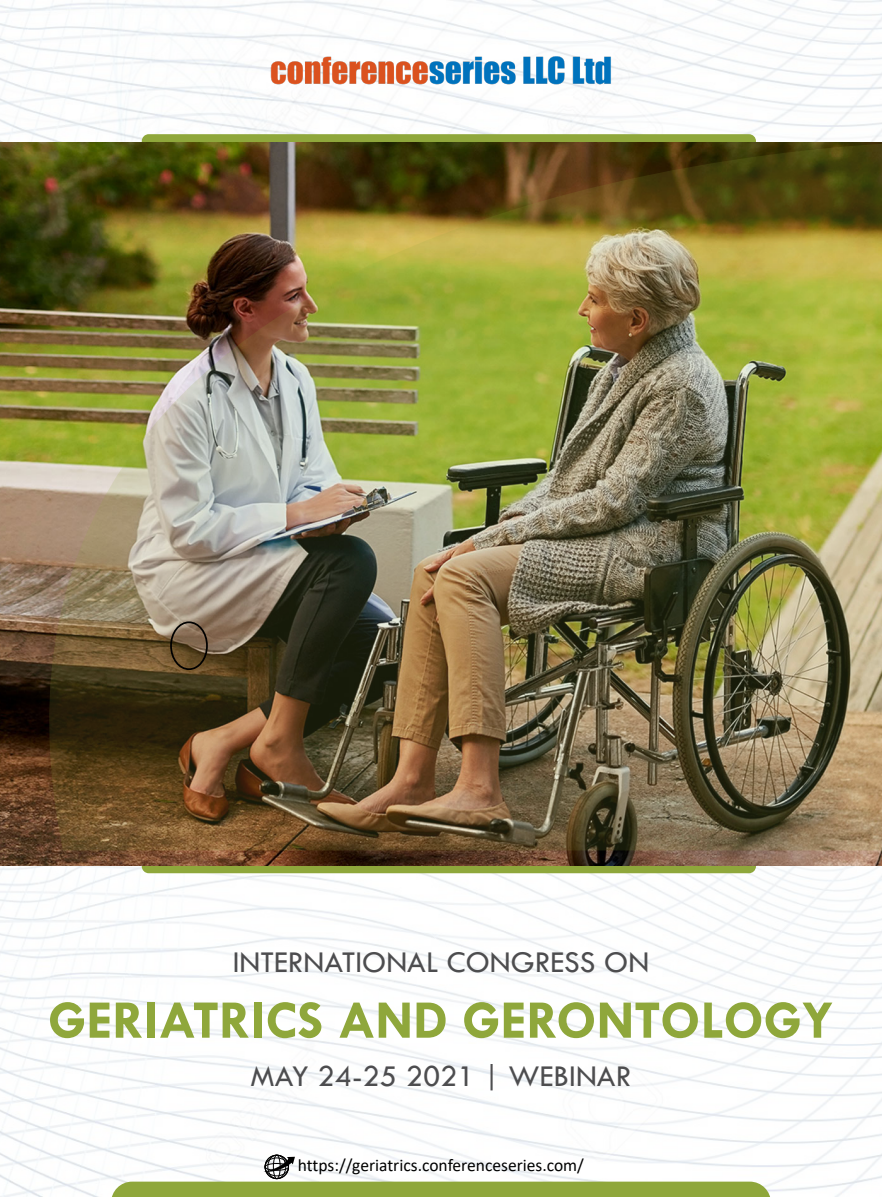
<style>
.page{position:relative;width:882px;height:1197px;background:#fff}
.page>*{position:absolute;margin:0;border:0;box-sizing:border-box;transform-origin:0 0}
.t1{font:700 54.77px "Tw Cen";color:#8fa73b}
.t2{font:31.32px "Tw Cen";color:#4d4d4f}
.t3{font:17.5px "Calibri";color:#000}
</style>
<div class="page">
<img style="left:0;top:865px;width:882px;height:332px">
<img style="left:0;top:0;width:882px;height:143px">
<div style="left:142px;top:134px;width:614px;height:14px;background:#8fa73b;border-radius:7px"></div>
<div style="left:142px;top:859px;width:614px;height:14px;background:#8fa73b;border-radius:7px"></div>
<img style="left:0;top:143px;width:882px;height:722px">
<div style="left:111px;top:1182px;width:660px;height:15px;background:#8fa73b"></div>
<img style="left:271px;top:53px;width:340px;height:41px">
<img style="left:33px;top:142px;width:849px;height:708px">
<div style="left:170px;top:621px;width:38px;height:49px;border:2px solid #000;border-radius:50%"></div>
<div style="left:268px;top:1155px;width:18px;height:24px;border:1px solid #000;border-radius:50%"></div>
<div style="left:273px;top:1155px;width:7px;height:24px;border:1px solid #000;border-radius:50%"></div>
<div style="left:265px;top:1155px;width:24px;height:24px;border:1px solid #000;border-radius:50%"></div>
<div style="left:265px;top:1158px;width:24px;height:18px;border:1px solid #000;border-radius:50%"></div>
<svg style="left:263px;top:1157px;width:32px;height:16px"></svg>
<p class="t2" style="left:233px;top:943px;width:418px">INTERNATIONAL CONGRESS ON</p>
<h1 class="t1" style="left:48px;top:987px;width:787px">GERIATRICS AND GERONTOLOGY</h1>
<p class="t2" style="left:251px;top:1058px;width:382px">MAY 24-25 2021 | WEBINAR</p>
<p class="t3" style="left:298px;top:1153px;width:288px">https://geriatrics.conferenceseries.com/</p>
</div>
